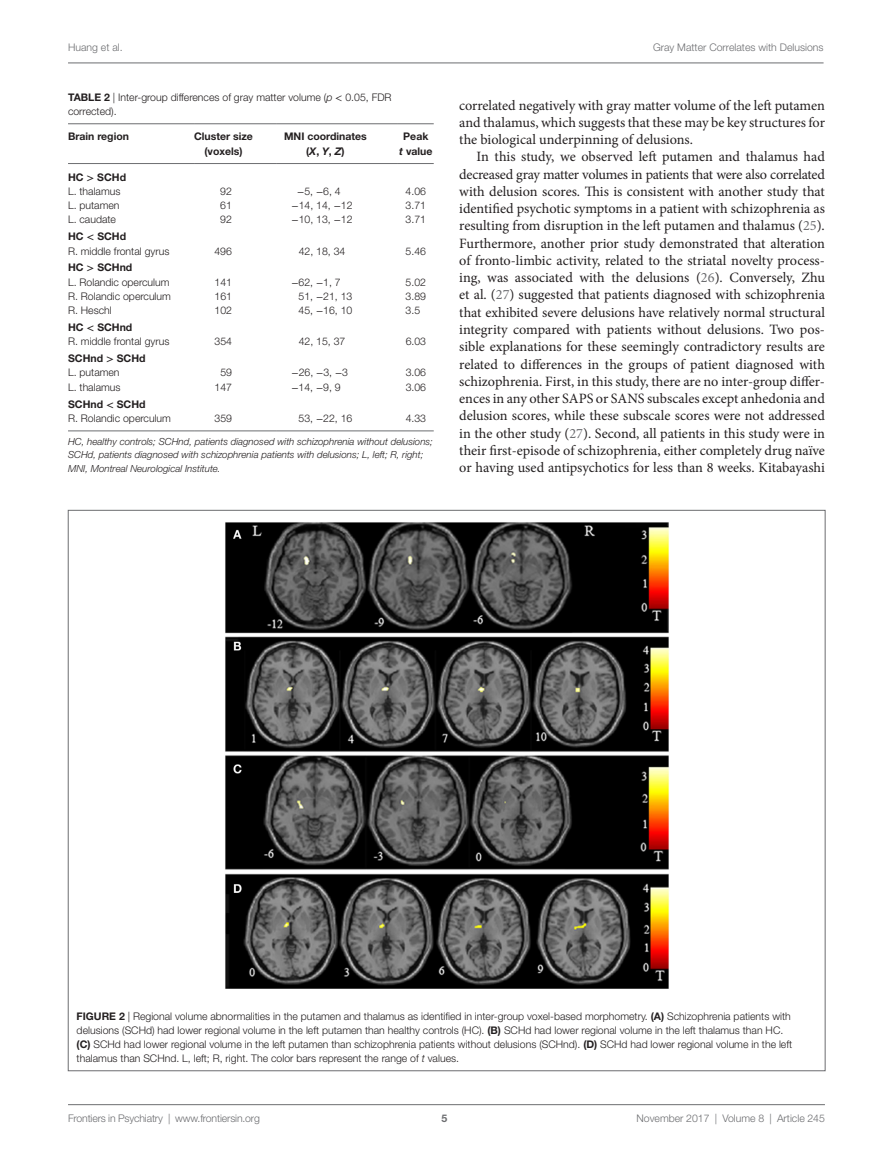
<style>
.page{position:relative;width:893px;height:1170px;background:#fff}
.page>*{position:absolute;margin:0;border:0;box-sizing:border-box;transform-origin:0 0}
.t1{font:14.25px/17.2px "Minion Pro";color:#231f20;text-align:justify}
.t2{font:300 10.5px/14.2px "Helvetica Neue LT Std";color:#231f20}
.t3{font:300 10.5px "Helvetica Neue LT Std";color:#6c6d70}
.t4{font:700 10.5px/14.2px "Helvetica Neue LT Std";color:#231f20;text-align:center}
.t5{font:700 10.5px "Helvetica Neue LT Std";color:#6c6d70}
.t6{font:italic 300 9.75px/13.5px "Helvetica Neue LT Std";color:#231f20}
.s1{font-weight:700}
.s2{font-style:italic}
.s3{font-family:"STIX General";font-weight:400}
.s4{font-family:"STIX General"}
.s5{color:#6c6d70}
</style>
<div class="page">
<hr style="left:68px;top:123px;width:126px;height:1px;background:#6c6d70">
<hr style="left:68px;top:163px;width:126px;height:1px;background:#6c6d70">
<hr style="left:194px;top:123px;width:82px;height:1px;background:#6c6d70">
<hr style="left:194px;top:163px;width:82px;height:1px;background:#6c6d70">
<hr style="left:276px;top:123px;width:122px;height:1px;background:#6c6d70">
<hr style="left:276px;top:163px;width:122px;height:1px;background:#6c6d70">
<hr style="left:398px;top:123px;width:36px;height:1px;background:#6c6d70">
<hr style="left:398px;top:163px;width:36px;height:1px;background:#6c6d70">
<hr style="left:68px;top:430px;width:126px;height:1px;background:#6c6d70">
<hr style="left:194px;top:430px;width:82px;height:1px;background:#6c6d70">
<hr style="left:276px;top:430px;width:122px;height:1px;background:#6c6d70">
<hr style="left:398px;top:430px;width:36px;height:1px;background:#6c6d70">
<img style="left:225px;top:522px;width:444px;height:467px">
<hr style="left:68px;top:1104px;width:757px;height:1px;background:#6c6d70">
<hr style="left:68px;top:63px;width:755px;height:1px;background:#6c6d70">
<p class="t3" style="left:68px;top:41px;width:56px">Huang et al.</p>
<p class="t3" style="left:653px;top:41px;width:172px">Gray Matter Correlates with Delusions</p>
<p class="t2" style="left:68px;top:90px;width:325px"><span class="s1">Table 2</span> | Inter-group differences of gray matter volume (<span class="s2">p</span> <span class="s3">&lt;</span> 0.05, FDR corrected).</p>
<p class="t4" style="left:68px;top:129px;width:63px">Brain region</p>
<p class="t4" style="left:194px;top:129px;width:60px">Cluster size (voxels)</p>
<p class="t4" style="left:284px;top:129px;width:84px">MNI coordinates (<span class="s2">X</span>, <span class="s2">Y</span>, <span class="s2">Z</span>)</p>
<p class="t4" style="left:399px;top:129px;width:35px">Peak<br><span class="s2">t</span> value</p>
<p class="t4" style="left:68px;top:169px;width:38px">HC <span class="s4">&gt;</span>SCH</p>
<p class="t4" style="left:120px;top:169px;width:8px">d</p>
<p class="t2" style="left:68px;top:184px;width:54px">L. thalamus</p>
<p class="t2" style="left:220px;top:184px;width:13px">92</p>
<p class="t2" style="left:297px;top:184px;width:45px"><span class="s3">−</span>5, <span class="s3">−</span>6, 4</p>
<p class="t2" style="left:406px;top:184px;width:22px">4.06</p>
<p class="t2" style="left:68px;top:198px;width:53px">L. putamen</p>
<p class="t2" style="left:220px;top:198px;width:13px">61</p>
<p class="t2" style="left:291px;top:198px;width:63px"><span class="s3">−</span>14, 14, <span class="s3">−</span>12</p>
<p class="t2" style="left:406px;top:198px;width:22px">3.71</p>
<p class="t2" style="left:68px;top:212px;width:50px">L. caudate</p>
<p class="t2" style="left:220px;top:212px;width:13px">92</p>
<p class="t2" style="left:291px;top:212px;width:63px"><span class="s3">−</span>10, 13, <span class="s3">−</span>12</p>
<p class="t2" style="left:406px;top:212px;width:22px">3.71</p>
<p class="t4" style="left:68px;top:229px;width:38px">HC <span class="s4">&lt;</span>SCH</p>
<p class="t4" style="left:120px;top:229px;width:8px">d</p>
<p class="t2" style="left:68px;top:243px;width:103px">R. middle frontal gyrus</p>
<p class="t2" style="left:214px;top:243px;width:19px">496</p>
<p class="t2" style="left:299px;top:243px;width:48px">42, 18, 34</p>
<p class="t2" style="left:406px;top:243px;width:22px">5.46</p>
<p class="t4" style="left:68px;top:260px;width:38px">HC <span class="s4">&gt;</span>SCH</p>
<p class="t4" style="left:120px;top:260px;width:14px">nd</p>
<p class="t2" style="left:68px;top:274px;width:103px">L. Rolandic operculum</p>
<p class="t2" style="left:214px;top:274px;width:19px">141</p>
<p class="t2" style="left:291px;top:274px;width:51px"><span class="s3">−</span>62, <span class="s3">−</span>1, 7</p>
<p class="t2" style="left:406px;top:274px;width:22px">5.02</p>
<p class="t2" style="left:68px;top:289px;width:104px">R. Rolandic operculum</p>
<p class="t2" style="left:214px;top:289px;width:19px">161</p>
<p class="t2" style="left:299px;top:289px;width:55px">51, <span class="s3">−</span>21, 13</p>
<p class="t2" style="left:406px;top:289px;width:22px">3.89</p>
<p class="t2" style="left:68px;top:303px;width:45px">R. Heschl</p>
<p class="t2" style="left:214px;top:303px;width:19px">102</p>
<p class="t2" style="left:299px;top:303px;width:55px">45, <span class="s3">−</span>16, 10</p>
<p class="t2" style="left:406px;top:303px;width:16px">3.5</p>
<p class="t4" style="left:68px;top:320px;width:38px">HC <span class="s4">&lt;</span>SCH</p>
<p class="t4" style="left:120px;top:320px;width:14px">nd</p>
<p class="t2" style="left:68px;top:334px;width:103px">R. middle frontal gyrus</p>
<p class="t2" style="left:214px;top:334px;width:19px">354</p>
<p class="t2" style="left:299px;top:334px;width:48px">42, 15, 37</p>
<p class="t2" style="left:406px;top:334px;width:22px">6.03</p>
<p class="t4" style="left:68px;top:351px;width:9px">SCH</p>
<p class="t4" style="left:90px;top:351px;width:35px">nd <span class="s4">&gt;</span> SCH</p>
<p class="t4" style="left:139px;top:351px;width:8px">d</p>
<p class="t2" style="left:68px;top:365px;width:53px">L. putamen</p>
<p class="t2" style="left:220px;top:365px;width:13px">59</p>
<p class="t2" style="left:291px;top:365px;width:58px"><span class="s3">−</span>26, <span class="s3">−</span>3, <span class="s3">−</span>3</p>
<p class="t2" style="left:406px;top:365px;width:22px">3.06</p>
<p class="t2" style="left:68px;top:379px;width:54px">L. thalamus</p>
<p class="t2" style="left:214px;top:379px;width:19px">147</p>
<p class="t2" style="left:291px;top:379px;width:51px"><span class="s3">−</span>14, <span class="s3">−</span>9, 9</p>
<p class="t2" style="left:406px;top:379px;width:22px">3.06</p>
<p class="t4" style="left:68px;top:396px;width:9px">SCH</p>
<p class="t4" style="left:90px;top:396px;width:35px">nd <span class="s4">&lt;</span> SCH</p>
<p class="t4" style="left:139px;top:396px;width:8px">d</p>
<p class="t2" style="left:68px;top:411px;width:104px">R. Rolandic operculum</p>
<p class="t2" style="left:214px;top:411px;width:19px">359</p>
<p class="t2" style="left:299px;top:411px;width:55px">53, <span class="s3">−</span>22, 16</p>
<p class="t2" style="left:406px;top:411px;width:22px">4.33</p>
<p class="t6" style="left:68px;top:434px;width:366px">HC, healthy controls; SCHnd, patients diagnosed with schizophrenia without delusions;<br>SCHd, patients diagnosed with schizophrenia patients with delusions; L, left; R, right;<br>MNI, Montreal Neurological Institute.</p>
<p class="t1" style="left:459px;top:96px;width:367px">correlated negatively with gray matter volume of the left putamen and thalamus, which suggests that these may be key structures for the biological underpinning of delusions.</p>
<p class="t1" style="left:459px;top:148px;width:367px;text-indent:17px">In this study, we observed left putamen and thalamus had decreased gray matter volumes in patients that were also correlated with delusion scores. This is consistent with another study that identified psychotic symptoms in a patient with schizophrenia as resulting from disruption in the left putamen and thalamus (<span class="s5">25</span>).<br>Furthermore, another prior study demonstrated that alteration of fronto-limbic activity, related to the striatal novelty process&shy;ing, was associated with the delusions (<span class="s5">26</span>). Conversely, Zhu et al. (<span class="s5">27</span>) suggested that patients diagnosed with schizophrenia that exhibited severe delusions have relatively normal structural integrity compared with patients without delusions. Two pos&shy;sible explanations for these seemingly contradictory results are related to differences in the groups of patient diagnosed with schizophrenia. First, in this study, there are no inter-group differ&shy;ences in any other SAPS or SANS subscales except anhedonia and delusion scores, while these subscale scores were not addressed in the other study (<span class="s5">27</span>). Second, all patients in this study were in their first-episode of schizophrenia, either completely drug naïve or having used antipsychotics for less than 8 weeks. Kitabayashi</p>
<p class="t2" style="left:77px;top:1008px;width:717px"><span class="s1">Figure 2</span> | Regional volume abnormalities in the putamen and thalamus as identified in inter-group voxel-based morphometry. <span class="s1">(A)</span> Schizophrenia patients with delusions (SCHd) had lower regional volume in the left putamen than healthy controls (HC). <span class="s1">(B)</span> SCHd had lower regional volume in the left thalamus than HC. <span class="s1">(C)</span> SCHd had lower regional volume in the left putamen than schizophrenia patients without delusions (SCHnd). <span class="s1">(D)</span> SCHd had lower regional volume in the left thalamus than SCHnd. L, left; R, right. The color bars represent the range of <span class="s2">t</span> values.</p>
<p class="t3" style="left:68px;top:1111px;width:193px">Frontiers in Psychiatry | www.frontiersin.org</p>
<p class="t3" style="left:636px;top:1111px;width:190px">November 2017 | Volume 8 | Article 245</p>
<p class="t5" style="left:441px;top:1111px;width:7px">5</p>
</div>
